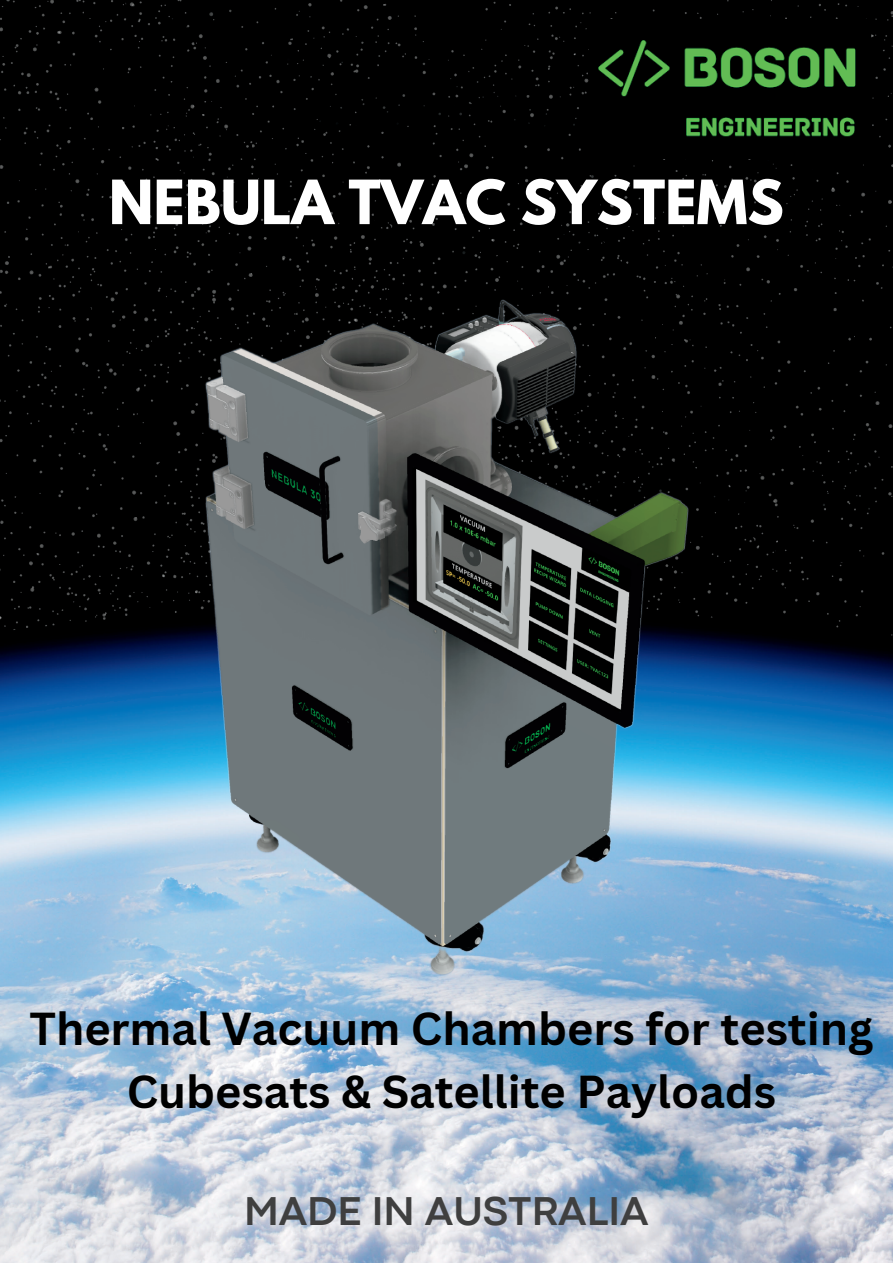
<style>
.page{position:relative;width:893px;height:1264px;background:#fff}
.page>*{position:absolute;margin:0;border:0;box-sizing:border-box;transform-origin:0 0}
.t1{font:700 54px "League Spartan";color:#fff}
.t2{font:700 45px/63px "Canva Sans";color:#000;text-align:center}
.t3{font:700 42px "Codec Pro";color:#3f3f3f}
</style>
<div class="page">
<img style="left:0;top:0;width:892px;height:1262px">
<img style="left:174px;top:261px;width:556px;height:740px">
<img style="left:589px;top:20px;width:281px;height:139px">
<p class="t1" style="left:109px;top:175px;width:676px">NEBULA TVAC SYSTEMS</p>
<p class="t2" style="left:29px;top:996px;width:845px">Thermal Vacuum Chambers for testing<br>Cubesats &amp; Satellite Payloads</p>
<p class="t3" style="left:244px;top:1196px;width:406px">MADE IN AUSTRALIA</p>
</div>
